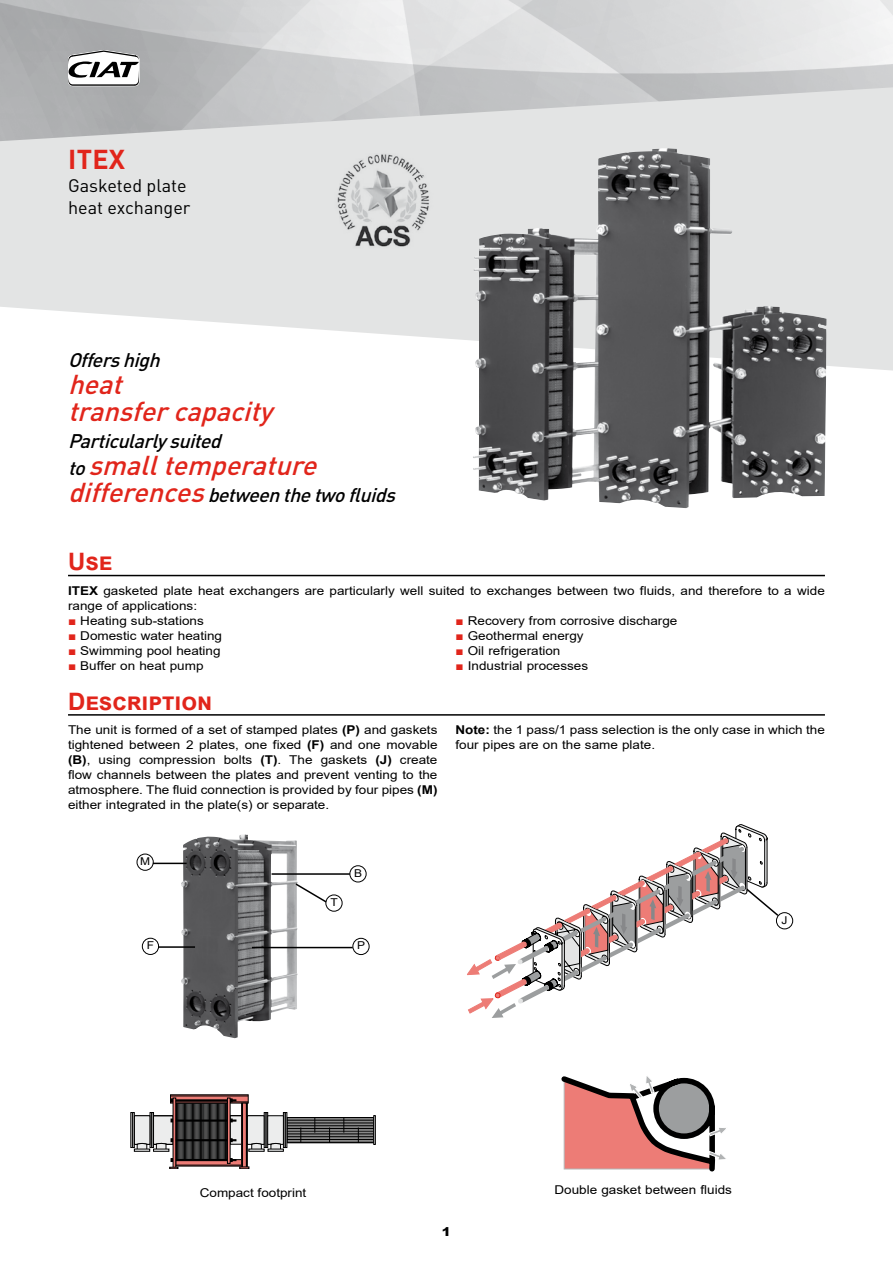
<style>
.page{position:relative;width:893px;height:1263px;background:#fff}
.page>*{position:absolute;margin:0;border:0;box-sizing:border-box;transform-origin:0 0}
.t1{font:italic 500 27px/27px "DIN Pro";color:#e1251b}
.t2{font:700 27px "DIN Pro";color:#e1251b}
.t3{font:700 24px "Arial";color:#e1251b}
.t4{font:italic 500 19.5px "DIN Pro";color:#000}
.t5{font:18px/21.6px "DIN Pro";color:#000}
.t6{font:12.15px/15px "Arial";color:#000;scale:1.11 1}
.t7{font:900 12.15px "Arial";color:#000;scale:1.11 1}
.t8{font:10.8px "Arial";color:#000;scale:1.11 1}
.s1{font-size:19.5px;color:#000}
.s2{font-size:27px;color:#e1251b}
.s3{font-weight:700}
.s4{color:#e1251b}
</style>
<div class="page">
<svg style="left:0;top:142px;width:893px;height:229px;fill:#e3e4e4"></svg>
<svg style="left:68px;top:50px;width:71px;height:36px"></svg>
<hr style="left:68px;top:575px;width:757px;height:1px;background:#000">
<hr style="left:68px;top:714px;width:757px;height:2px;background:#000">
<img style="left:472px;top:148px;width:355px;height:360px">
<img style="left:329px;top:149px;width:107px;height:99px">
<div style="left:776px;top:912px;width:17px;height:17px;border:1px solid #000;border-radius:50%"></div>
<svg style="left:467px;top:824px;width:313px;height:194px"></svg>
<img style="left:181px;top:834px;width:117px;height:204px">
<div style="left:352px;top:938px;width:17px;height:17px;border:1px solid #000;border-radius:50%"></div>
<div style="left:142px;top:938px;width:17px;height:17px;border:1px solid #000;border-radius:50%"></div>
<div style="left:137px;top:854px;width:17px;height:17px;border:1px solid #000;border-radius:50%"></div>
<div style="left:325px;top:894px;width:17px;height:17px;border:1px solid #000;border-radius:50%"></div>
<hr style="left:153px;top:863px;width:34px;height:1px;background:#000">
<svg style="left:294px;top:882px;width:34px;height:22px"></svg>
<hr style="left:252px;top:947px;width:101px;height:1px;background:#000">
<hr style="left:158px;top:946px;width:37px;height:2px;background:#000">
<div style="left:349px;top:865px;width:17px;height:17px;border:1px solid #000;border-radius:50%"></div>
<hr style="left:272px;top:873px;width:78px;height:2px;background:#000">
<div style="left:374px;top:1115px;width:2px;height:29px;background:#eceded;border:1px solid #000"></div>
<div style="left:131px;top:1112px;width:2px;height:36px;background:#eceded;border:1px solid #000"></div>
<hr style="left:133px;top:1112px;width:1px;height:36px;background:#eceded">
<svg style="left:134px;top:1094px;width:240px;height:75px"></svg>
<svg style="left:561px;top:1076px;width:165px;height:95px"></svg>
<h1 class="t2" style="left:68px;top:141px;width:59px">ITEX</h1>
<h3 class="t5" style="left:68px;top:174px;width:124px">Gasketed plate heat exchanger</h3>
<h3 class="t4" style="left:68px;top:346px;width:100px">Offershigh</h3>
<h1 class="t1" style="left:68px;top:369px;width:215px">heat transfercapacity</h1>
<h3 class="t4" style="left:68px;top:427px;width:161px">Particularlysuited</h3>
<h1 class="t1" style="left:68px;top:450px;width:259px"><span class="s1">to</span>smalltemperature</h1>
<h3 class="t4" style="left:68px;top:481px;width:335px"><span class="s2">differences</span>betweenthetwofluids</h3>
<h2 class="t3" style="left:68px;top:545px;width:46px">Use</h2>
<p class="t6" style="left:68px;top:583px;width:683px"><span class="s3">ITEX</span> gasketed plate heat exchangers are particularly well suited to exchanges between two fluids, and therefore to a wide range of applications:</p>
<p class="t6" style="left:68px;top:613px;width:124px"><span class="s4">■</span> Heating sub-stations</p>
<p class="t6" style="left:68px;top:628px;width:140px"><span class="s4">■</span> Domestic water heating</p>
<p class="t6" style="left:68px;top:643px;width:139px"><span class="s4">■</span> Swimming pool heating</p>
<p class="t6" style="left:68px;top:658px;width:124px"><span class="s4">■</span> Buffer on heat pump</p>
<p class="t6" style="left:455px;top:613px;width:201px"><span class="s4">■</span> Recovery from corrosive discharge</p>
<p class="t6" style="left:455px;top:628px;width:117px"><span class="s4">■</span> Geothermal energy</p>
<p class="t6" style="left:455px;top:643px;width:96px"><span class="s4">■</span> Oil refrigeration</p>
<p class="t6" style="left:455px;top:658px;width:121px"><span class="s4">■</span> Industrial processes</p>
<h2 class="t3" style="left:68px;top:684px;width:146px">Description</h2>
<p class="t6" style="left:68px;top:722px;width:334px;text-align:justify">The unit is formed of a set of stamped plates <span class="s3">(P)</span> and gaskets tightened between 2 plates, one fixed <span class="s3">(F)</span> and one movable <span class="s3">(B)</span>, using compression bolts <span class="s3">(T)</span>. The gaskets <span class="s3">(J)</span> create flow channels between the plates and prevent venting to the atmosphere. The fluid connection is provided by four pipes <span class="s3">(M) </span>either integrated in the plate(s) or separate.</p>
<p class="t6" style="left:455px;top:722px;width:334px"><span class="s3">Note:</span> the 1 pass/1 pass selection is the only case in which the four pipes are on the same plate.</p>
<p class="t8" style="left:140px;top:854px;width:11px">M</p>
<p class="t8" style="left:330px;top:895px;width:8px">T</p>
<p class="t8" style="left:354px;top:865px;width:9px">B</p>
<p class="t8" style="left:147px;top:938px;width:8px">F</p>
<p class="t8" style="left:357px;top:938px;width:9px">P</p>
<p class="t8" style="left:782px;top:912px;width:7px">J</p>
<p class="t6" style="left:200px;top:1185px;width:97px">Compact footprint</p>
<p class="t6" style="left:554px;top:1182px;width:161px">Double gasket between fluids</p>
<p class="t7" style="left:442px;top:1223px;width:10px">1</p>
</div>
